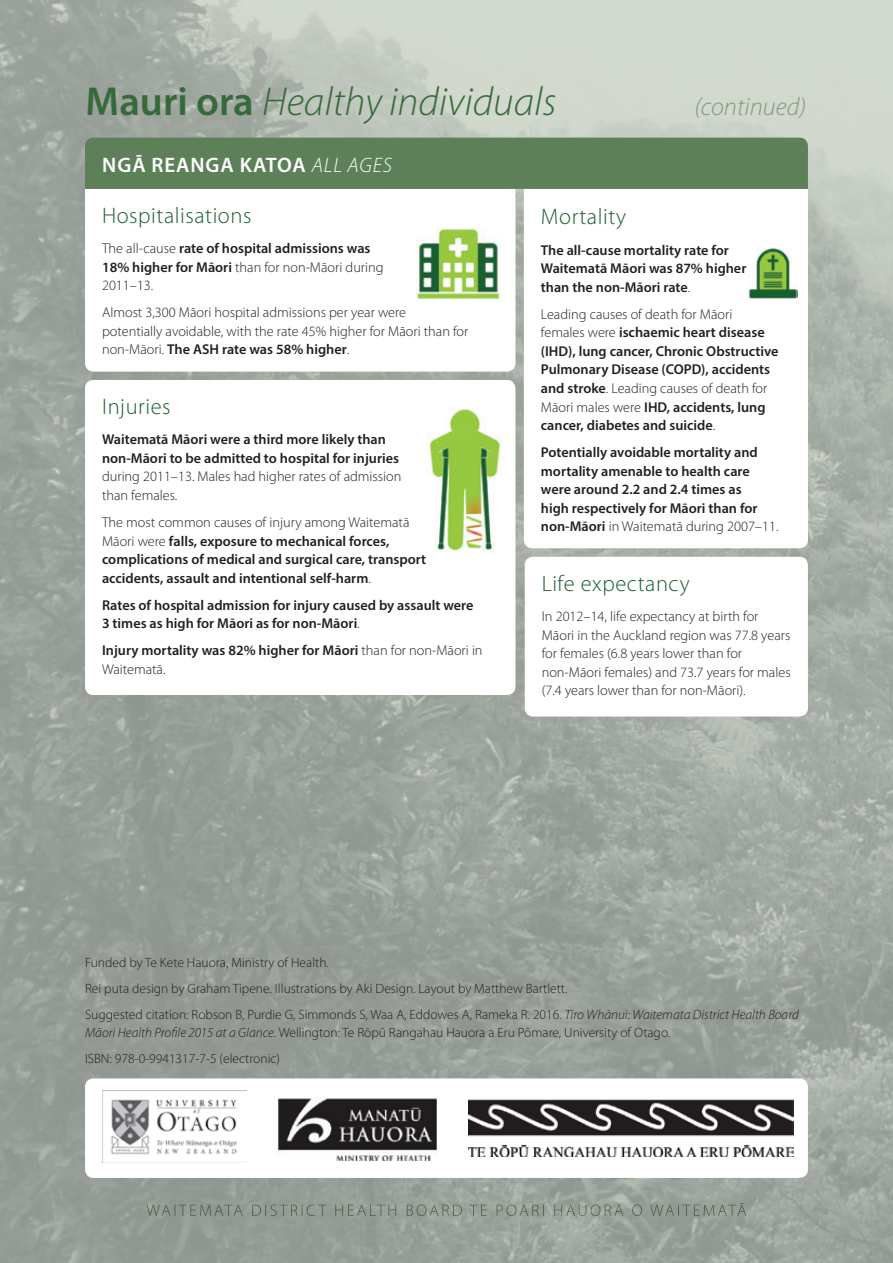
<style>
.page{position:relative;width:893px;height:1263px;background:#fff}
.page>*{position:absolute;margin:0;border:0;box-sizing:border-box;transform-origin:0 0}
.t1{font:italic 300 40.65px "Myriad Pro";color:#366a3a}
.t2{font:italic 300 25.5px "Myriad Pro";color:#829a7c}
.t3{font:300 22.5px "Myriad Pro";letter-spacing:.025em;color:#1b5f30}
.t4{font:600 21px "Myriad Pro";letter-spacing:.045em;color:#fff}
.t5{font:600 14.25px/18.6px "Myriad Pro";color:#231f20}
.t6{font:300 14.25px/18.5px "Myriad Pro";color:#231f20}
.t7{font:300 13.5px/26.1px "Myriad Pro";color:#231f20}
.s1{font-weight:600;font-style:normal}
.s2{font-weight:300;font-style:italic}
.s3{font-weight:300}
.s4{font-weight:600}
.s5{font-style:italic}
</style>
<div class="page">
<img style="left:0;top:0;width:893px;height:1263px">
<img style="left:147px;top:1203px;width:599px;height:13px">
<div style="left:85px;top:1078px;width:723px;height:100px;background:#fff;border-radius:9px"></div>
<img style="left:468px;top:1100px;width:325px;height:57px">
<img style="left:278px;top:1098px;width:158px;height:62px">
<img style="left:102px;top:1090px;width:144px;height:72px">
<div style="left:85px;top:380px;width:430px;height:315px;background:#fff;border-radius:9px"></div>
<svg style="left:85px;top:189px;width:430px;height:182px"></svg>
<div style="left:525px;top:557px;width:283px;height:159px;background:#fff;border-radius:9px"></div>
<svg style="left:524px;top:189px;width:284px;height:359px"></svg>
<div style="left:85px;top:138px;width:723px;height:51px;background:#5d8059"></div>
<img style="left:417px;top:228px;width:83px;height:72px">
<img style="left:748px;top:248px;width:50px;height:51px">
<img style="left:429px;top:408px;width:71px;height:143px">
<h1 class="t1" style="left:86px;top:80px;width:472px"><span class="s1">Mauri ora</span> Healthy individuals</h1>
<h2 class="t2" style="left:694px;top:93px;width:113px">(continued)</h2>
<h3 class="t4" style="left:102px;top:151px;width:291px">NGĀ REANGA KATOA <span class="s2">ALL AGES</span></h3>
<h3 class="t3" style="left:102px;top:203px;width:151px">Hospitalisations</h3>
<p class="t5" style="left:102px;top:239px;width:283px"><span class="s3">The all-cause</span> rate of hospital admissions was<br>18% higher for Māori <span class="s3">than for non-Māori during<br>2011–13.</span></p>
<p class="t6" style="left:102px;top:304px;width:368px">Almost 3,300 Māori hospital admissions per year were potentially avoidable, with the rate 45% higher for Māori than for non-Māori. <span class="s4">The ASH rate was 58% higher</span>.</p>
<h3 class="t3" style="left:102px;top:394px;width:70px">Injuries</h3>
<p class="t5" style="left:102px;top:430px;width:298px">Waitematā Māori were a third more likely than non-Māori to be admitted to hospital for injuries</p>
<p class="t6" style="left:102px;top:468px;width:301px">during 2011–13. Males had higher rates of admission than females.</p>
<p class="t5" style="left:102px;top:512px;width:326px"><span class="s3">The most common causes of injury among Waitematā Māori were</span> falls, exposure to mechanical forces, complications of medical and surgical care, transport accidents, assault and intentional self-harm<span class="s3">.</span></p>
<p class="t5" style="left:102px;top:595px;width:373px">Rates of hospital admission for injury caused by assault were<br>3 times as high for Māori as for non-Māori<span class="s3">.</span></p>
<p class="t5" style="left:102px;top:641px;width:382px">Injury mortality was 82% higher for Māori <span class="s3">than for non-Māori in<br>Waitematā.</span></p>
<h3 class="t3" style="left:541px;top:204px;width:87px">Mortality</h3>
<p class="t5" style="left:541px;top:240px;width:207px">The all-cause mortality rate for<br>Waitematā Māori was 87% higher than the non-Māori rate<span class="s3">.</span></p>
<p class="t5" style="left:541px;top:304px;width:239px"><span class="s3">Leading causes of death for Māori females were</span> ischaemic heart disease (IHD), lung cancer, Chronic Obstructive Pulmonary Disease (COPD), accidents and stroke<span class="s3">. Leading causes of death for Māori males were</span> IHD, accidents, lung cancer, diabetes and suicide<span class="s3">.</span></p>
<p class="t5" style="left:541px;top:443px;width:239px">Potentially avoidable mortality and mortality amenable to health care were around 2.2 and 2.4 times as<br>high respectively for Māori than for non-Māori <span class="s3">in Waitematā during 2007–11.</span></p>
<h3 class="t3" style="left:542px;top:571px;width:149px">Life expectancy</h3>
<p class="t6" style="left:542px;top:607px;width:250px">In 2012–14, life expectancy at birth for Māori in the Auckland region was 77.8 years for females (6.8 years lower than for non-Māori females) and 73.7 years for males (7.4 years lower than for non-Māori).</p>
<p class="t7" style="left:85px;top:950px;width:715px">Funded by Te Kete Hauora, Ministry of Health.<br>Rei puta design by Graham Tipene. Illustrations by Aki Design. Layout by Matthew Bartlett.<br>Suggested citation: Robson B, Purdie G, Simmonds S, Waa A, Eddowes A, Rameka R. 2016. <span class="s5">Tiro Whānui: Waitemata District Health Board</span></p>
<p class="t7" style="left:85px;top:1019px;width:587px"><span class="s5">Māori Health Profile 2015 at a Glance</span>. Wellington: Te Rōpū Rangahau Hauora a Eru Pōmare, University of Otago.<br>ISBN: 978-0-9941317-7-5 (electronic)</p>
</div>
